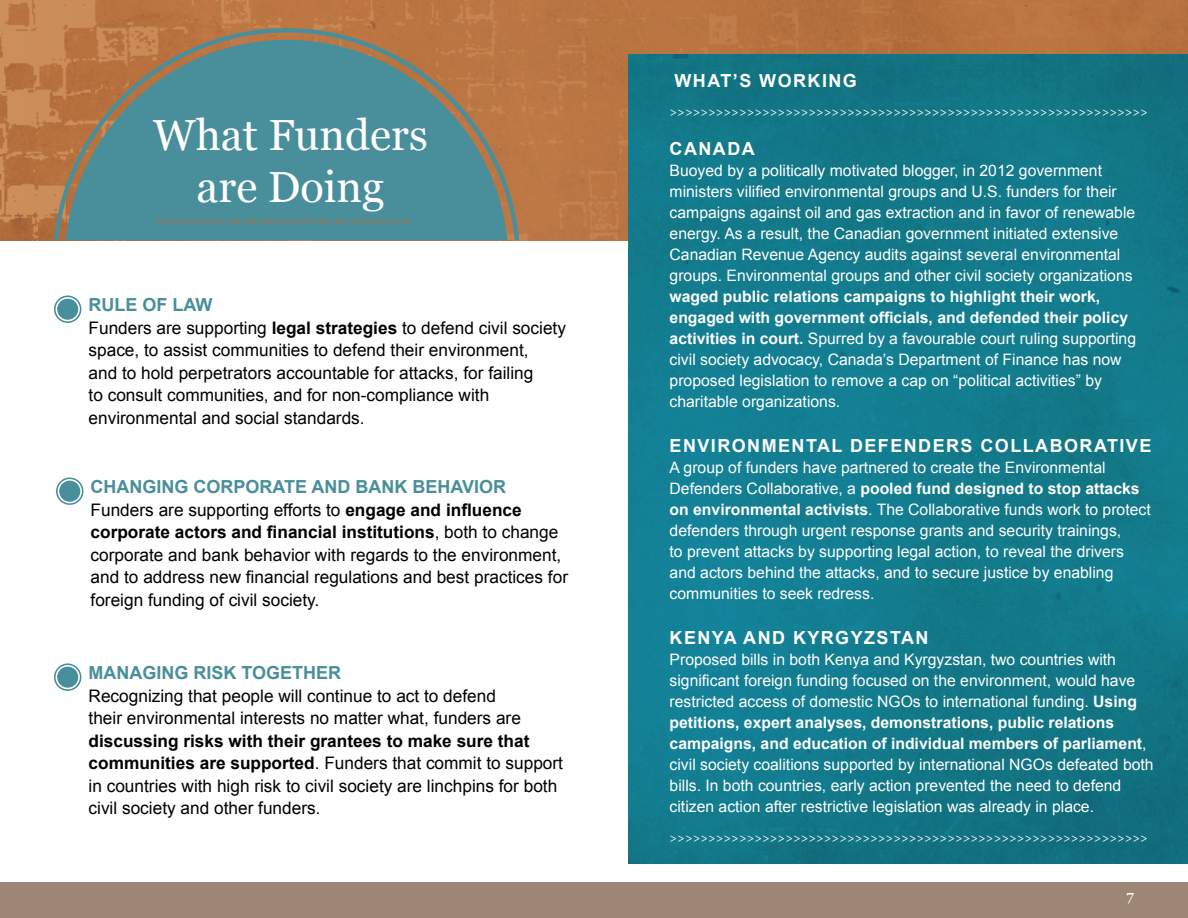
<style>
.page{position:relative;width:1188px;height:918px;background:#fff}
.page>*{position:absolute;margin:0;border:0;box-sizing:border-box;transform-origin:0 0}
.t1{font:43.5px/52.2px "Georgia";color:#fff;text-align:center}
.t2{font:700 18px "Arial";letter-spacing:.08em;color:#fff}
.t3{font:700 18px "Arial";color:#498f9b}
.t4{font:17.25px/22.5px "Arial";color:#000}
.t5{font:15.75px/21px "Arial";color:#fff}
.t6{font:15px "Georgia";color:#fff}
.t7{font:12px "Georgia";color:#fff}
.t8{font:12px "Georgia";color:#bf6a22}
.s1{font-weight:700}
</style>
<div class="page">
<div style="left:0;top:883px;width:1188px;height:35px;background:#9e8676"></div>
<svg style="left:0;top:0;width:1188px;height:240px;background:#ba7643"></svg>
<div style="left:57px;top:299px;width:21px;height:21px;background:#498f9b;border-radius:50%"></div>
<div style="left:54px;top:295px;width:27px;height:28px;border:2px solid #498f9b;border-radius:50%"></div>
<div style="left:57px;top:667px;width:21px;height:21px;background:#498f9b;border-radius:50%"></div>
<div style="left:54px;top:663px;width:27px;height:28px;border:2px solid #498f9b;border-radius:50%"></div>
<div style="left:59px;top:481px;width:21px;height:21px;background:#498f9b;border-radius:50%"></div>
<div style="left:56px;top:477px;width:27px;height:28px;border:2px solid #498f9b;border-radius:50%"></div>
<div style="left:629px;top:54px;width:559px;height:810px;background:linear-gradient(to right,#137e92,#127685)"></div>
<svg style="left:54px;top:28px;width:465px;height:212px;background:#698782"></svg>
<h1 class="t1" style="left:153px;top:107px;width:276px">What Funders are Doing</h1>
<p class="t8" style="left:157px;top:212px;width:256px">&gt;&gt;&gt;&gt;&gt;&gt;&gt;&gt;&gt;&gt;&gt;&gt;&gt;&gt;&gt;&gt;&gt;&gt;&gt;&gt;&gt;&gt;&gt;&gt;&gt;&gt;&gt;&gt;&gt;&gt;&gt;&gt;&gt;</p>
<p class="t3" style="left:89px;top:293px;width:125px">RULE OF LAW</p>
<p class="t4" style="left:89px;top:317px;width:479px">Funders are supporting <span class="s1">legal strategies</span> to defend civil society space, to assist communities to defend their environment,<br>and to hold perpetrators accountable for attacks, for failing<br>to consult communities, and for non-compliance with environmental and social standards.</p>
<p class="t3" style="left:91px;top:475px;width:417px">CHANGING CORPORATE AND BANK BEHAVIOR</p>
<p class="t4" style="left:91px;top:499px;width:479px">Funders are supporting efforts to <span class="s1">engage and influence corporate actors and financial institutions</span>, both to change corporate and bank behavior with regards to the environment, and to address new financial regulations and best practices for foreign funding of civil society.</p>
<p class="t3" style="left:89px;top:661px;width:254px">MANAGING RISK TOGETHER</p>
<p class="t4" style="left:89px;top:685px;width:434px">Recognizing that people will continue to act to defend their environmental interests no matter what, funders are</p>
<p class="t4" style="left:89px;top:730px;width:476px"><span class="s1">discussing risks with their grantees to make sure that communities are supported</span>. Funders that commit to support in countries with high risk to civil society are linchpins for both civil society and other funders.</p>
<p class="t2" style="left:675px;top:69px;width:184px">WHAT’S WORKING</p>
<p class="t7" style="left:670px;top:103px;width:480px">&gt;&gt;&gt;&gt;&gt;&gt;&gt;&gt;&gt;&gt;&gt;&gt;&gt;&gt;&gt;&gt;&gt;&gt;&gt;&gt;&gt;&gt;&gt;&gt;&gt;&gt;&gt;&gt;&gt;&gt;&gt;&gt;&gt;&gt;&gt;&gt;&gt;&gt;&gt;&gt;&gt;&gt;&gt;&gt;&gt;&gt;&gt;&gt;&gt;&gt;&gt;&gt;&gt;&gt;&gt;&gt;&gt;&gt;&gt;&gt;&gt;&gt;</p>
<p class="t2" style="left:670px;top:136px;width:87px">CANADA</p>
<p class="t5" style="left:670px;top:160px;width:467px">Buoyed by a politically motivated blogger, in 2012 government ministers vilified environmental groups and U.S. funders for their campaigns against oil and gas extraction and in favor of renewable energy. As a result, the Canadian government initiated extensive Canadian Revenue Agency audits against several environmental groups. Environmental groups and other civil society organizations</p>
<p class="t5" style="left:670px;top:286px;width:468px"><span class="s1">waged public relations campaigns to highlight their work, engaged with government officials, and defended their policy activities in court.</span> Spurred by a favourable court ruling supporting civil society advocacy, Canada’s Department of Finance has now proposed legislation to remove a cap on “political activities” by charitable organizations.</p>
<p class="t2" style="left:670px;top:433px;width:483px">ENVIRONMENTAL DEFENDERS COLLABORATIVE</p>
<p class="t5" style="left:670px;top:457px;width:483px">A group of funders have partnered to create the Environmental Defenders Collaborative, a <span class="s1">pooled fund designed to stop attacks on environmental activists</span>. The Collaborative funds work to protect defenders through urgent response grants and security trainings,<br>to prevent attacks by supporting legal action, to reveal the drivers and actors behind the attacks, and to secure justice by enabling communities to seek redress.</p>
<p class="t2" style="left:670px;top:625px;width:261px">KENYA AND KYRGYZSTAN</p>
<p class="t5" style="left:670px;top:649px;width:486px">Proposed bills in both Kenya and Kyrgyzstan, two countries with significant foreign funding focused on the environment, would have restricted access of domestic NGOs to international funding. <span class="s1">Using petitions, expert analyses, demonstrations, public relations campaigns, and education of individual members of parliament</span>, civil society coalitions supported by international NGOs defeated both bills. In both countries, early action prevented the need to defend citizen action after restrictive legislation was already in place.</p>
<p class="t7" style="left:670px;top:829px;width:480px">&gt;&gt;&gt;&gt;&gt;&gt;&gt;&gt;&gt;&gt;&gt;&gt;&gt;&gt;&gt;&gt;&gt;&gt;&gt;&gt;&gt;&gt;&gt;&gt;&gt;&gt;&gt;&gt;&gt;&gt;&gt;&gt;&gt;&gt;&gt;&gt;&gt;&gt;&gt;&gt;&gt;&gt;&gt;&gt;&gt;&gt;&gt;&gt;&gt;&gt;&gt;&gt;&gt;&gt;&gt;&gt;&gt;&gt;&gt;&gt;&gt;&gt;</p>
<p class="t6" style="left:1126px;top:885px;width:9px">7</p>
</div>
